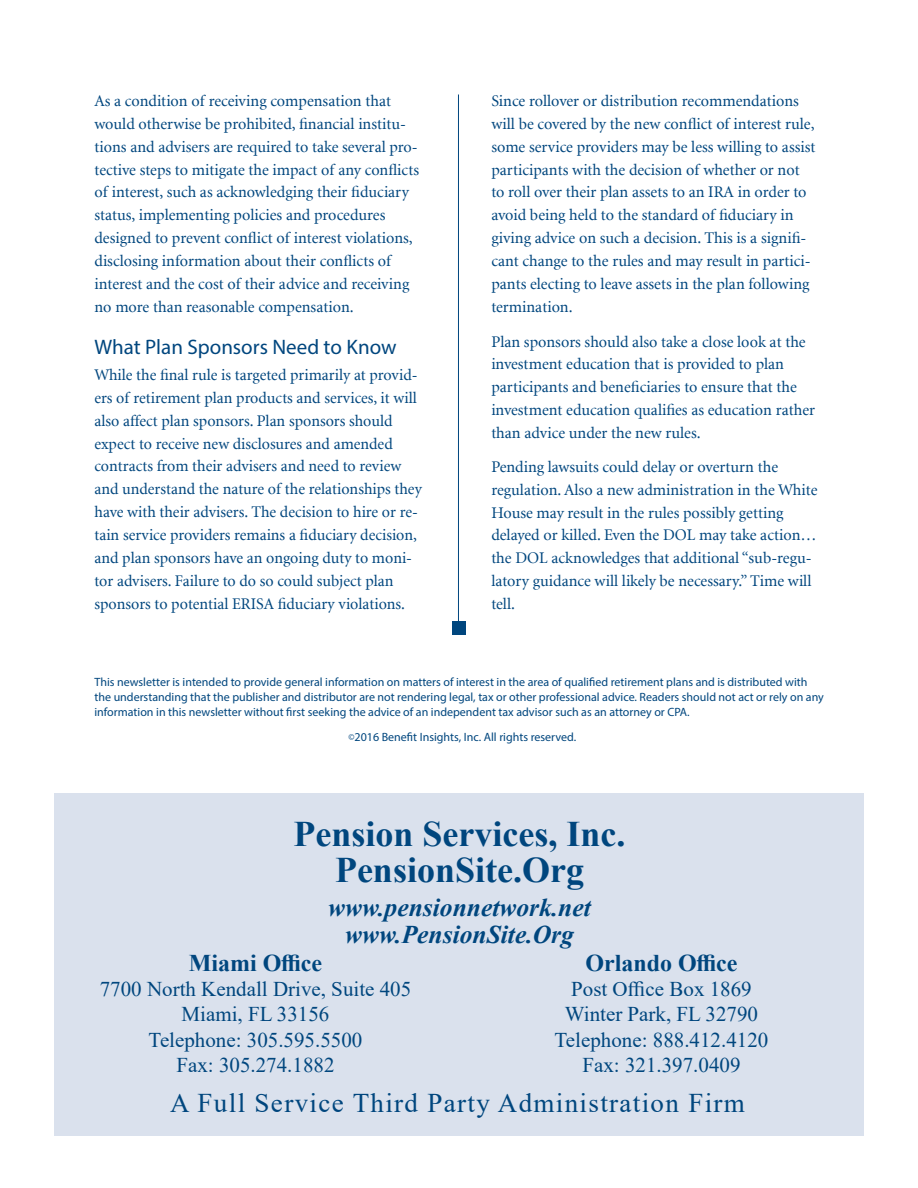
<style>
.page{position:relative;width:918px;height:1188px;background:#fff}
.page>*{position:absolute;margin:0;border:0;box-sizing:border-box;transform-origin:0 0}
.t1{font:700 36px "Times New Roman";color:#00467e}
.t2{font:27px "Times New Roman";letter-spacing:.05em;color:#00467e}
.t3{font:italic 700 25.5px "Times New Roman";color:#00467e}
.t4{font:700 24px "Times New Roman";color:#00467e}
.t5{font:21px "Times New Roman";color:#00467e}
.subhead{font:21px "Myriad Pro";color:#00467e}
.body{font:16.2px/22.8px "Minion";color:#00467e}
.t6{font:12px/15px "Myriad Pro";color:#00467e}
.s1{font-size:9px}
</style>
<div class="page">
<hr style="left:458px;top:94px;width:1px;height:538px;background:#00467e">
<div style="left:452px;top:622px;width:13px;height:13px;background:#00467e"></div>
<div style="left:54px;top:794px;width:810px;height:342px;background:#dae1ed"></div>
<p class="body" style="left:94px;top:90px;width:326px">As a condition of receiving compensation that would otherwise be prohibited, financial institu&shy;tions and advisers are required to take several pro&shy;tective steps to mitigate the impact of any conflicts of interest, such as acknowledging their fiduciary status, implementing policies and procedures designed to prevent conflict of interest violations, disclosing information about their conflicts of interest and the cost of their advice and receiving no more than reasonable compensation.</p>
<p class="subhead" style="left:94px;top:334px;width:304px">What Plan Sponsors Need to Know</p>
<p class="body" style="left:94px;top:364px;width:329px">While the final rule is targeted primarily at provid&shy;ers of retirement plan products and services, it will also affect plan sponsors. Plan sponsors should expect to receive new disclosures and amended contracts from their advisers and need to review and understand the nature of the relationships they have with their advisers. The decision to hire or re&shy;tain service providers remains a fiduciary decision, and plan sponsors have an ongoing duty to moni&shy;tor advisers. Failure to do so could subject plan sponsors to potential ERISA fiduciary violations.</p>
<p class="body" style="left:491px;top:90px;width:326px">Since rollover or distribution recommendations will be covered by the new conflict of interest rule, some service providers may be less willing to assist participants with the decision of whether or not to roll over their plan assets to an IRA in order to avoid being held to the standard of fiduciary in giving advice on such a decision. This is a signifi&shy;cant change to the rules and may result in partici&shy;pants electing to leave assets in the plan following termination.</p>
<p class="body" style="left:491px;top:331px;width:325px">Plan sponsors should also take a close look at the investment education that is provided to plan participants and beneficiaries to ensure that the investment education qualifies as education rather than advice under the new rules.</p>
<p class="body" style="left:491px;top:456px;width:328px">Pending lawsuits could delay or overturn the regulation. Also a new administration in the White House may result in the rules possibly getting delayed or killed. Even the DOL may take action… the DOL acknowledges that additional “sub-regu&shy;latory guidance will likely be necessary.” Time will tell.</p>
<p class="t6" style="left:94px;top:674px;width:731px">This newsletter is intended to provide general information on matters of interest in the area of qualified retirement plans and is distributed with the understanding that the publisher and distributor are not rendering legal, tax or other professional advice. Readers should not act or rely on any information in this newsletter without first seeking the advice of an independent tax advisor such as an attorney or CPA.</p>
<p class="t6" style="left:348px;top:729px;width:229px"><span class="s1">©</span>2016 Benefit Insights, Inc. All rights reserved.</p>
<p class="t1" style="left:294px;top:808px;width:333px">Pension Services, Inc.</p>
<p class="t1" style="left:335px;top:844px;width:251px">PensionSite.Org</p>
<p class="t3" style="left:328px;top:890px;width:264px">www.pensionnetwork.net</p>
<p class="t3" style="left:345px;top:917px;width:230px">www.PensionSite.Org</p>
<p class="t4" style="left:189px;top:946px;width:135px">Miami Office</p>
<p class="t5" style="left:100px;top:974px;width:313px">7700 North Kendall Drive, Suite 405</p>
<p class="t5" style="left:182px;top:1000px;width:149px">Miami, FL 33156</p>
<p class="t5" style="left:149px;top:1025px;width:215px">Telephone: 305.595.5500</p>
<p class="t5" style="left:176px;top:1050px;width:160px">Fax: 305.274.1882</p>
<p class="t4" style="left:586px;top:946px;width:153px">Orlando Office</p>
<p class="t5" style="left:571px;top:974px;width:182px">Post Office Box 1869</p>
<p class="t5" style="left:565px;top:1000px;width:195px">Winter Park, FL 32790</p>
<p class="t5" style="left:555px;top:1025px;width:215px">Telephone: 888.412.4120</p>
<p class="t5" style="left:582px;top:1050px;width:160px">Fax: 321.397.0409</p>
<p class="t2" style="left:170px;top:1084px;width:576px">A Full Service Third Party Administration Firm</p>
</div>
